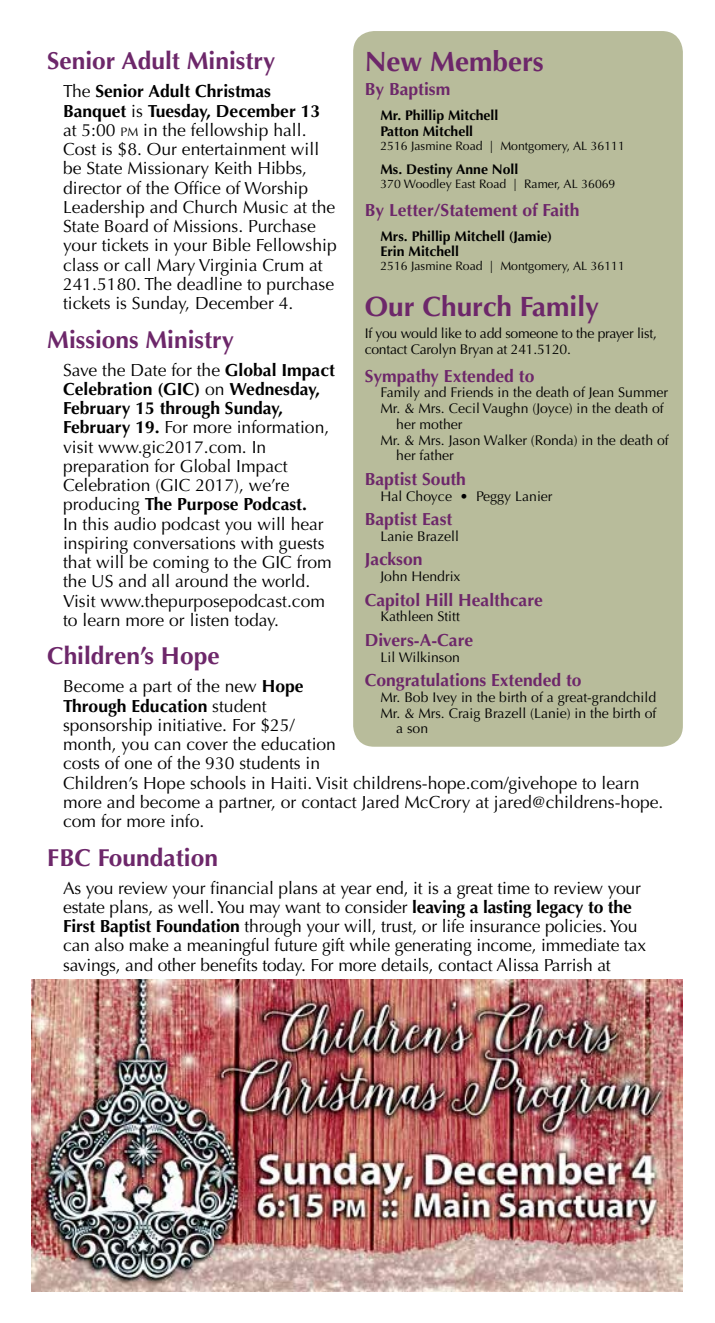
<style>
.page{position:relative;width:715px;height:1323px;background:#fff}
.page>*{position:absolute;margin:0;border:0;box-sizing:border-box;transform-origin:0 0}
.t1{font:700 28px "Optima";color:#6d276a}
.t2{font:700 24.5px "Optima";color:#6d276a}
.t3{font:17.5px/19.2px "Optima";color:#000}
.t4{font:700 17.5px "Optima";color:#6d276a}
.t5{font:14px "Optima";color:#000}
.t6{font:700 14px/15.8px "Optima";color:#000}
.t7{font:14px/15.8px "Optima";letter-spacing:-.02em;color:#000}
.t8{font:12.25px "Optima";color:#000}
.s1{font-weight:700}
.s2{font-size:12.25px}
</style>
<div class="page">
<div style="left:353px;top:31px;width:329px;height:716px;background:#b8bc9b;border-radius:21px"></div>
<img style="left:32px;top:980px;width:650px;height:311px">
<h1 class="t1" style="left:364px;top:45px;width:180px">New Members</h1>
<p class="t4" style="left:364px;top:79px;width:87px">By Baptism</p>
<p class="t6" style="left:380px;top:107px;width:119px">Mr. Phillip Mitchell<br>Patton Mitchell</p>
<p class="t8" style="left:380px;top:138px;width:246px">2516 Jasmine Road | Montgomery, AL 36111</p>
<p class="t6" style="left:380px;top:162px;width:139px">Ms. Destiny Anne Noll</p>
<p class="t8" style="left:380px;top:177px;width:236px">370 Woodley East Road | Ramer, AL 36069</p>
<p class="t4" style="left:364px;top:200px;width:216px">By Letter/Statement of Faith</p>
<p class="t6" style="left:380px;top:228px;width:173px">Mrs. Phillip Mitchell (Jamie)<br>Erin Mitchell</p>
<p class="t8" style="left:380px;top:259px;width:246px">2516 Jasmine Road | Montgomery, AL 36111</p>
<h1 class="t1" style="left:364px;top:290px;width:236px">Our Church Family</h1>
<p class="t7" style="left:364px;top:326px;width:293px">If you would like to add someone to the prayer list, contact Carolyn Bryan at 241.5120.</p>
<p class="t4" style="left:364px;top:366px;width:171px">Sympathy Extended to</p>
<p class="t5" style="left:380px;top:385px;width:289px">Family and Friends in the death of Jean Summer</p>
<p class="t5" style="left:380px;top:400px;width:284px">Mr. &amp; Mrs. Cecil Vaughn (Joyce) in the death of</p>
<p class="t5" style="left:396px;top:416px;width:68px">her mother</p>
<p class="t5" style="left:380px;top:432px;width:289px">Mr. &amp; Mrs. Jason Walker (Ronda) in the death of</p>
<p class="t5" style="left:396px;top:448px;width:59px">her father</p>
<p class="t4" style="left:364px;top:469px;width:103px">Baptist South</p>
<p class="t5" style="left:380px;top:488px;width:173px">Hal Choyce • Peggy Lanier</p>
<p class="t4" style="left:364px;top:509px;width:89px">Baptist East</p>
<p class="t5" style="left:380px;top:528px;width:80px">Lanie Brazell</p>
<p class="t4" style="left:364px;top:549px;width:59px">Jackson</p>
<p class="t5" style="left:380px;top:568px;width:81px">John Hendrix</p>
<p class="t4" style="left:364px;top:590px;width:179px">Capitol Hill Healthcare</p>
<p class="t5" style="left:380px;top:609px;width:81px">Kathleen Stitt</p>
<p class="t4" style="left:364px;top:630px;width:110px">Divers-A-Care</p>
<p class="t5" style="left:380px;top:649px;width:81px">Lil Wilkinson</p>
<p class="t4" style="left:364px;top:670px;width:218px">Congratulations Extended to</p>
<p class="t5" style="left:380px;top:689px;width:277px">Mr. Bob Ivey in the birth of a great-grandchild</p>
<p class="t5" style="left:380px;top:705px;width:277px">Mr. &amp; Mrs. Craig Brazell (Lanie) in the birth of</p>
<p class="t5" style="left:396px;top:721px;width:33px">a son</p>
<h2 class="t2" style="left:47px;top:47px;width:229px">Senior Adult Ministry</h2>
<p class="t3" style="left:63px;top:82px;width:275px">The <span class="s1">Senior Adult Christmas Banquet</span> is <span class="s1">Tuesday, December 13 </span>at 5:00 <span class="s2">pm</span> in the fellowship hall.<br>Cost is $8. Our entertainment will be State Missionary Keith Hibbs, director of the Office of Worship Leadership and Church Music at the State Board of Missions. Purchase your tickets in your Bible Fellowship class or call Mary Virginia Crum at 241.5180. The deadline to purchase tickets is Sunday, December 4.</p>
<h2 class="t2" style="left:47px;top:325px;width:188px">Missions Ministry</h2>
<p class="t3" style="left:63px;top:360px;width:273px">Save the Date for the <span class="s1">Global Impact<br>Celebration (GIC)</span> on <span class="s1">Wednesday,<br>February 15 through Sunday,<br>February 19.</span> For more information, visit www.gic2017.com. In preparation for Global Impact<br>Celebration (GIC 2017), we’re producing <span class="s1">The Purpose Podcast.<br></span>In this audio podcast you will hear inspiring conversations with guests that will be coming to the GIC from the US and all around the world.<br>Visit www.thepurposepodcast.com to learn more or listen today.</p>
<h2 class="t2" style="left:47px;top:642px;width:174px">Children’s Hope</h2>
<p class="t3" style="left:63px;top:677px;width:601px">Become a part of the new <span class="s1">Hope<br>Through Education</span> student<br>sponsorship initiative. For $25/<br>month, you can cover the education<br>costs of one of the 930 students in<br>Children’s Hope schools in Haiti. Visit childrens-hope.com/givehope to learn more and become a partner, or contact Jared McCrory at jared@childrens-hope. com for more info.</p>
<h2 class="t2" style="left:47px;top:843px;width:172px">FBC Foundation</h2>
<p class="t3" style="left:63px;top:878px;width:584px">As you review your financial plans at year end, it is a great time to review your estate plans, as well. You may want to consider <span class="s1">leaving a lasting legacy to the First Baptist Foundation</span> through your will, trust, or life insurance policies. You can also make a meaningful future gift while generating income, immediate tax savings, and other benefits today. For more details, contact Alissa Parrish at</p>
</div>
